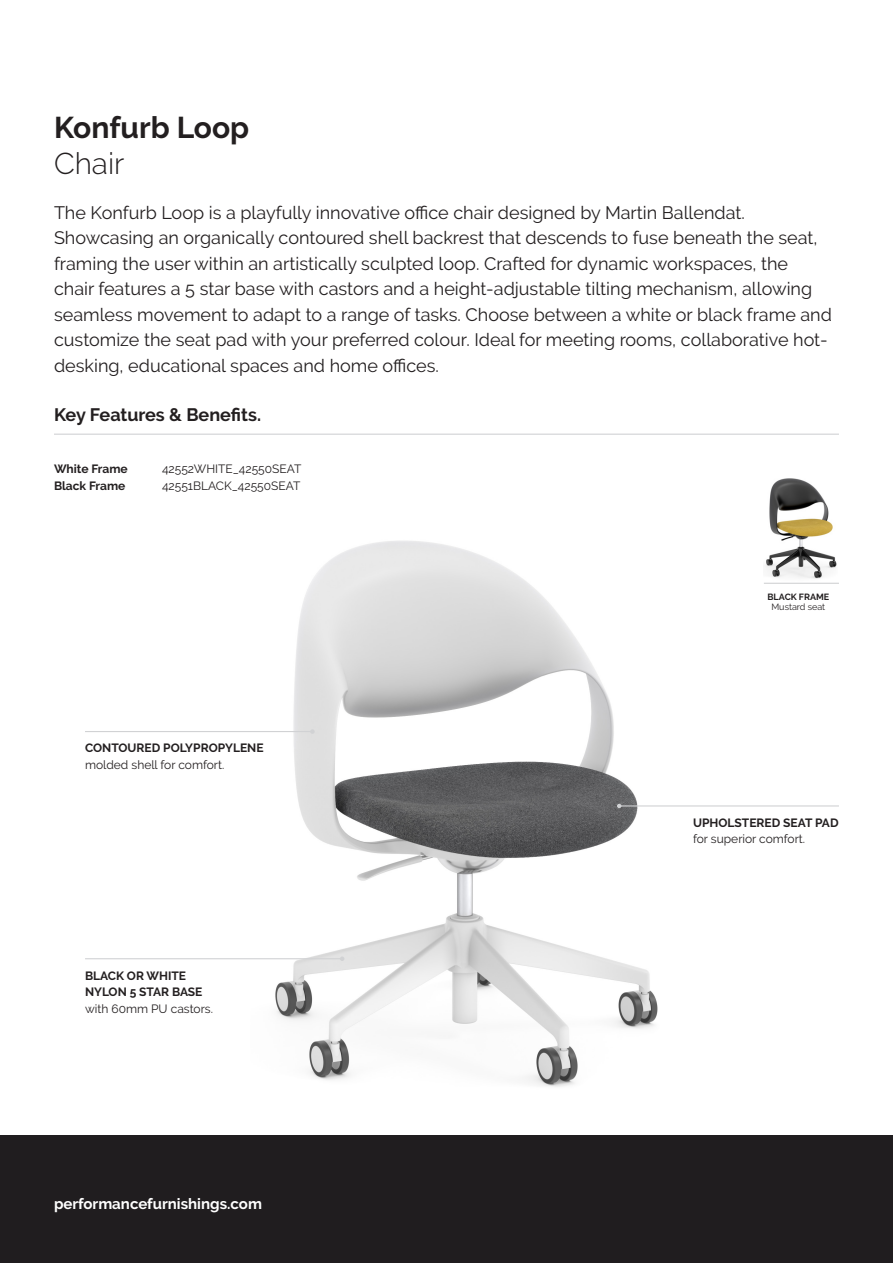
<style>
.page{position:relative;width:893px;height:1263px;background:#fff}
.page>*{position:absolute;margin:0;border:0;box-sizing:border-box;transform-origin:0 0}
.Chair_Description_-_Heading{font:700 30px "Raleway";color:#231f20}
.Chair_Description_-_Sub_Heading{font:300 30px "Raleway";color:#231f20}
.t1{font:18px/25.5px "Raleway";color:#231f20}
.t2{font:700 18px "Raleway";color:#231f20}
.t3{font:700 15px "Raleway";color:#fff}
.Chair_Features__Tags__-_Description{font:12px "Raleway";color:#231f20}
.Chair_Features__Tags__-_Heading{font:12px/16.5px "Raleway";color:#231f20}
.Chair_Features__Tags__-_Heading-2{font:700 12px "Raleway";color:#231f20}
.Chair_Features__Tags__-_Description-2{font:700 12px "Raleway";color:#231f20}
.Chair_Features__Tags__-_Description-3{font:9px "Raleway";color:#231f20}
.Chair_Features__Tags__-_Heading-3{font:700 9px "Raleway";color:#231f20}
.s1{font-weight:700}
</style>
<div class="page">
<div style="left:0;top:1135px;width:893px;height:128px;background:#201d1f"></div>
<hr style="left:54px;top:434px;width:785px;height:1px;background:#d1d2d4">
<img style="left:250px;top:541px;width:415px;height:546px">
<hr style="left:85px;top:731px;width:227px;height:1px;background:#d1d2d4">
<svg style="left:310px;top:729px;width:5px;height:5px"></svg>
<hr style="left:85px;top:958px;width:257px;height:1px;background:#d1d2d4">
<svg style="left:340px;top:956px;width:4px;height:5px"></svg>
<hr style="left:619px;top:805px;width:220px;height:1px;background:#d1d2d4">
<svg style="left:617px;top:804px;width:4px;height:4px"></svg>
<hr style="left:764px;top:583px;width:75px;height:1px;background:#d1d2d4">
<img style="left:765px;top:478px;width:72px;height:101px">
<p class="Chair_Description_-_Heading" style="left:54px;top:111px;width:197px">Konfurb Loop</p>
<p class="Chair_Description_-_Sub_Heading" style="left:54px;top:146px;width:72px">Chair</p>
<p class="t1" style="left:54px;top:200px;width:779px">The Konfurb Loop is a playfully innovative office chair designed by Martin Ballendat.<br>Showcasing an organically contoured shell backrest that descends to fuse beneath the seat, framing the user within an artistically sculpted loop. Crafted for dynamic workspaces, the chair features a 5 star base with castors and a height-adjustable tilting mechanism, allowing seamless movement to adapt to a range of tasks. Choose between a white or black frame and customize the seat pad with your preferred colour. Ideal for meeting rooms, collaborative hot&shy;desking, educational spaces and home offices.</p>
<p class="t2" style="left:54px;top:405px;width:209px">Key Features &amp; Benefits.</p>
<p class="Chair_Features__Tags__-_Description-2" style="left:54px;top:462px;width:75px">White Frame</p>
<p class="Chair_Features__Tags__-_Description" style="left:162px;top:462px;width:141px">42552WHITE_42550SEAT</p>
<p class="Chair_Features__Tags__-_Description-2" style="left:54px;top:479px;width:73px">Black Frame</p>
<p class="Chair_Features__Tags__-_Description" style="left:162px;top:479px;width:140px">42551BLACK_42550SEAT</p>
<p class="Chair_Features__Tags__-_Heading-2" style="left:85px;top:741px;width:180px">CONTOURED POLYPROPYLENE</p>
<p class="Chair_Features__Tags__-_Description" style="left:85px;top:757px;width:141px">molded shell for comfort.</p>
<p class="Chair_Features__Tags__-_Heading-2" style="left:85px;top:968px;width:103px">BLACK OR WHITE</p>
<p class="Chair_Features__Tags__-_Heading-2" style="left:85px;top:985px;width:119px">NYLON 5 STAR BASE</p>
<p class="Chair_Features__Tags__-_Heading" style="left:85px;top:1000px;width:130px">with 60mm PU castors.</p>
<p class="t3" style="left:54px;top:1195px;width:209px">performancefurnishings.com</p>
<p class="Chair_Features__Tags__-_Heading-3" style="left:767px;top:592px;width:63px">BLACK FRAME</p>
<p class="Chair_Features__Tags__-_Description-3" style="left:771px;top:602px;width:55px">Mustard seat</p>
<p class="Chair_Features__Tags__-_Heading" style="left:693px;top:814px;width:147px"><span class="s1">UPHOLSTERED SEAT PAD </span>for superior comfort.</p>
</div>
